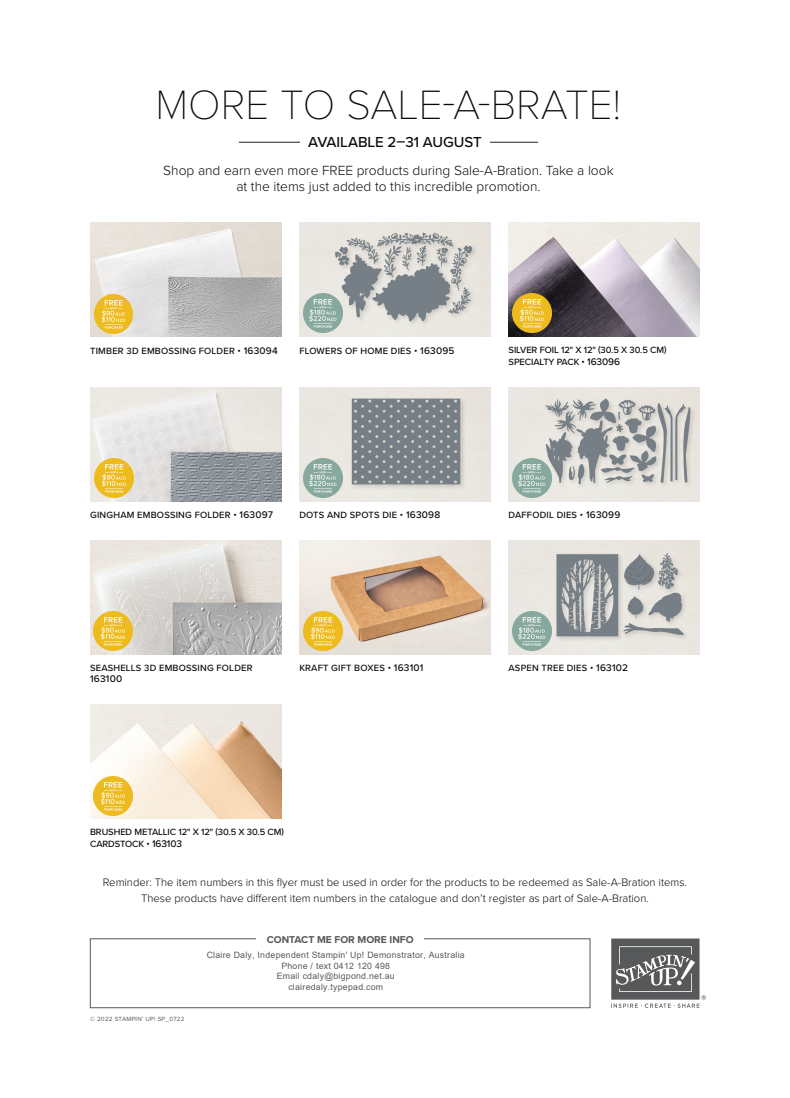
<style>
.page{position:relative;width:790px;height:1098px;background:#fff}
.page>*{position:absolute;margin:0;border:0;box-sizing:border-box;transform-origin:0 0}
.t1{font:100 42.5px "Proxima Nova T";color:#0c0806}
.t2{font:500 15px "Proxima Nova";color:#0c0806}
.t3{font:300 13.75px/16.2px "Proxima Nova";color:#0c0806;text-align:center}
.t4{font:300 11.25px/16.2px "Proxima Nova";color:#0c0806;text-align:center}
.t5{font:700 10.38px "Proxima Nova";color:#57585a}
.t6{font:500 10px "Proxima Nova";letter-spacing:.02em;color:#0c0806}
.t7{font:500 9.38px "Proxima Nova";letter-spacing:.02em;color:#0c0806}
.t8{font:500 9.38px/11.2px "Proxima Nova";letter-spacing:-.01em;color:#0c0806}
.t9{font:8.75px/10.5px "Arial";letter-spacing:.03em;color:#58595b;text-align:center}
.t10{font:6.25px "Proxima Nova";letter-spacing:.04em;color:#57585a}
.s1{font-size:10px}
</style>
<div class="page">
<img style="left:508px;top:223px;width:191px;height:114px">
<img style="left:90px;top:387px;width:191px;height:114px">
<img style="left:90px;top:540px;width:191px;height:114px">
<img style="left:299px;top:540px;width:191px;height:114px">
<img style="left:90px;top:704px;width:191px;height:114px">
<img style="left:90px;top:223px;width:191px;height:114px">
<img style="left:94px;top:776px;width:39px;height:39px">
<img style="left:512px;top:294px;width:39px;height:39px">
<img style="left:94px;top:459px;width:39px;height:38px">
<img style="left:94px;top:612px;width:39px;height:38px">
<img style="left:303px;top:612px;width:39px;height:38px">
<img style="left:94px;top:294px;width:39px;height:39px">
<img style="left:303px;top:294px;width:39px;height:39px">
<img style="left:303px;top:459px;width:39px;height:38px">
<img style="left:512px;top:459px;width:39px;height:38px">
<img style="left:512px;top:612px;width:39px;height:38px">
<hr style="left:239px;top:142px;width:298px;height:1px;background:#231f20">
<div style="left:300px;top:135px;width:189px;height:12px;background:#fff"></div>
<div style="left:446px;top:286px;width:30px;height:33px;background:#eae6df"></div>
<div style="left:448px;top:244px;width:29px;height:52px;background:#231f20;opacity:.15"></div>
<div style="left:375px;top:231px;width:83px;height:21px;background:#e9e5df"></div>
<div style="left:333px;top:250px;width:14px;height:13px;background:#e9e5df"></div>
<div style="left:371px;top:261px;width:85px;height:66px;background:#eae7e0"></div>
<svg style="left:334px;top:232px;width:138px;height:89px"></svg>
<div style="left:350px;top:397px;width:116px;height:93px;background:#231f20;opacity:.15"></div>
<svg style="left:351px;top:398px;width:109px;height:86px;background:#7f878c"></svg>
<div style="left:673px;top:402px;width:17px;height:84px;background:#ebe9e3"></div>
<div style="left:576px;top:462px;width:14px;height:28px;background:#ece9e3"></div>
<div style="left:662px;top:404px;width:16px;height:83px;background:#e8e7e0"></div>
<div style="left:655px;top:401px;width:17px;height:87px;background:#e8e5dd"></div>
<div style="left:681px;top:406px;width:14px;height:82px;background:#231f20;opacity:.15"></div>
<div style="left:602px;top:474px;width:35px;height:14px;background:#e9e8df"></div>
<div style="left:588px;top:397px;width:33px;height:32px;background:#eae6df"></div>
<div style="left:543px;top:398px;width:30px;height:24px;background:#eae5e0"></div>
<div style="left:639px;top:472px;width:20px;height:16px;background:#e8e5df"></div>
<div style="left:574px;top:419px;width:44px;height:69px;background:#e9e8e1"></div>
<div style="left:544px;top:430px;width:33px;height:58px;background:#231f20;opacity:.15"></div>
<svg style="left:544px;top:398px;width:147px;height:87px"></svg>
<div style="left:554px;top:552px;width:69px;height:90px;background:#231f20;opacity:.15"></div>
<div style="left:655px;top:551px;width:28px;height:43px;background:#e8e4dc"></div>
<div style="left:646px;top:591px;width:41px;height:36px;background:#e6e2db"></div>
<div style="left:621px;top:621px;width:68px;height:19px;background:#231f20;opacity:.15"></div>
<svg style="left:556px;top:552px;width:127px;height:84px;background:#a9acac"></svg>
<svg style="left:611px;top:938px;width:94px;height:69px"></svg>
<div style="left:90px;top:938px;width:500px;height:69px;border:1px solid #57585a"></div>
<div style="left:256px;top:934px;width:168px;height:10px;background:#fff"></div>
<p class="t1" style="left:155px;top:73px;width:467px">MORE TO SALE-A-BRATE!</p>
<p class="t2" style="left:308px;top:131px;width:175px">AVAILABLE 2–31 AUGUST</p>
<p class="t3" style="left:163px;top:161px;width:451px">Shop and earn even more FREE products during Sale-A-Bration. Take a look at the items just added to this incredible promotion.</p>
<p class="t7" style="left:90px;top:343px;width:189px">TIMBER 3D EMBOSSING FOLDER • <span class="s1">163094</span></p>
<p class="t7" style="left:299px;top:343px;width:156px">FLOWERS OF HOME DIES • <span class="s1">163095</span></p>
<p class="t8" style="left:508px;top:344px;width:159px">SILVER FOIL 12" X 12" (30.5 X 30.5 CM)<br>SPECIALTY PACK • <span class="s1">163096</span></p>
<p class="t7" style="left:90px;top:508px;width:184px">GINGHAM EMBOSSING FOLDER • <span class="s1">163097</span></p>
<p class="t7" style="left:299px;top:508px;width:142px">DOTS AND SPOTS DIE • <span class="s1">163098</span></p>
<p class="t7" style="left:508px;top:508px;width:113px">DAFFODIL DIES • <span class="s1">163099</span></p>
<p class="t7" style="left:90px;top:660px;width:164px">SEASHELLS 3D EMBOSSING FOLDER</p>
<p class="t6" style="left:90px;top:671px;width:34px">163100</p>
<p class="t7" style="left:299px;top:661px;width:126px">KRAFT GIFT BOXES • <span class="s1">163101</span></p>
<p class="t7" style="left:508px;top:661px;width:121px">ASPEN TREE DIES • <span class="s1">163102</span></p>
<p class="t8" style="left:90px;top:826px;width:195px">BRUSHED METALLIC 12" X 12" (30.5 X 30.5 CM)<br>CARDSTOCK • <span class="s1">163103</span></p>
<p class="t4" style="left:103px;top:873px;width:585px">Reminder: The item numbers in this flyer must be used in order for the products to be redeemed as Sale-A-Bration items.<br>These products have different item numbers in the catalogue and don’t register as part of Sale-A-Bration.</p>
<p class="t5" style="left:266px;top:931px;width:148px">CONTACT ME FOR MORE INFO</p>
<p class="t10" style="left:90px;top:1014px;width:96px">© 2022 STAMPIN’ UP! SP_0722</p>
<p class="t9" style="left:206px;top:949px;width:259px">Claire Daly, Independent Stampin' Up! Demonstrator, Australia Phone / text 0412 120 498<br>Email cdaly@bigpond.net.au<br>clairedaly.typepad.com</p>
</div>
